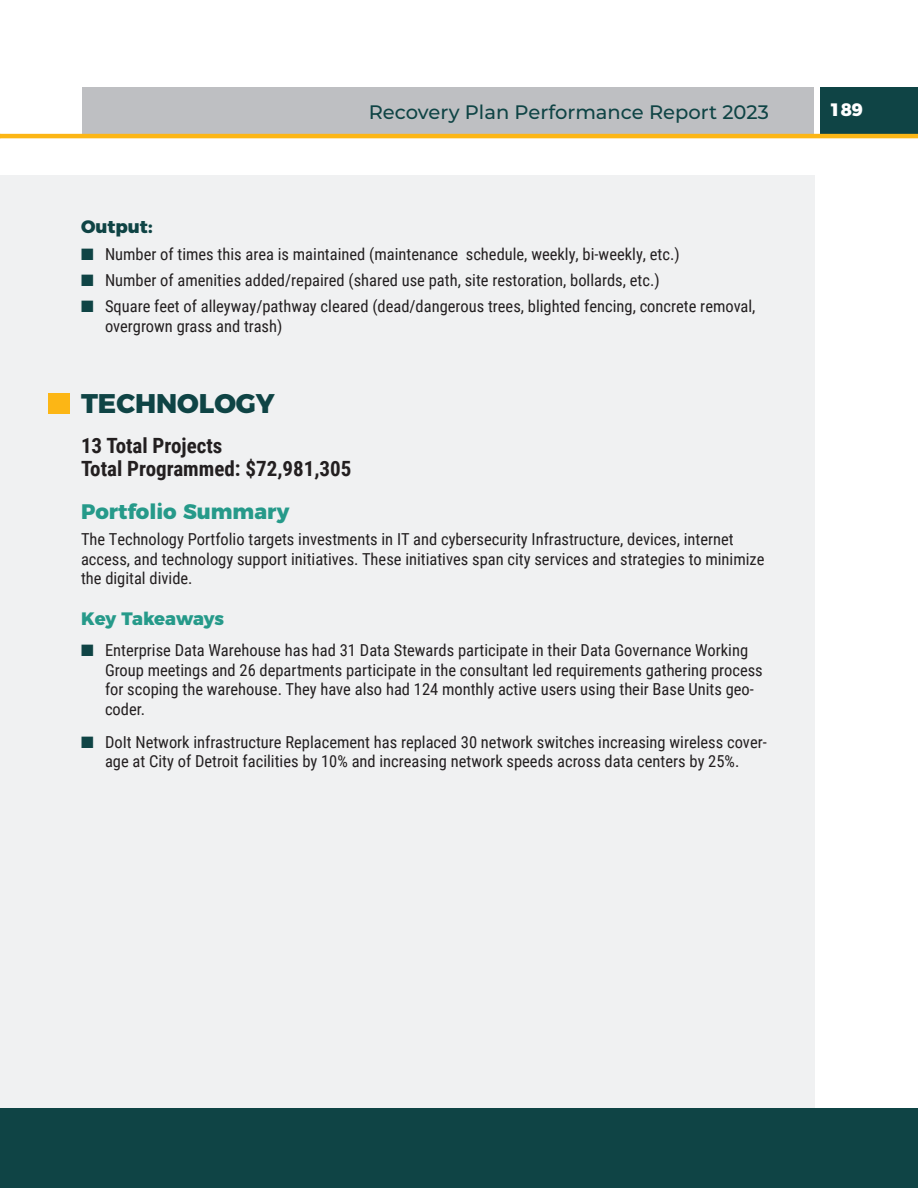
<style>
.page{position:relative;width:918px;height:1188px;background:#fff}
.page>*{position:absolute;margin:0;border:0;box-sizing:border-box;transform-origin:0 0}
.t1{font:800 27px "Montserrat";color:#0f4445}
.Heading_1{font:700 21px "Roboto Condensed";color:#231f20}
.Heading_4{font:800 21px "Montserrat";color:#269a8a}
.t2{font:500 19.5px "Montserrat";color:#0f4445}
.t3{font:800 18px "Montserrat";letter-spacing:-.005em;color:#269a8a}
.paragraph{font:800 18px "Montserrat";color:#0f4445}
.t4{font:800 18px "Montserrat";color:#fff}
.List_Paragraph{font:16.5px/19.5px "Roboto Condensed";color:#231f20}
.paragraph-2{font:16.5px/19.5px "Roboto Condensed";color:#231f20}
.s1{color:#0f4445}
</style>
<div class="page">
<div style="left:820px;top:88px;width:98px;height:46px;background:#0f4445"></div>
<div style="left:82px;top:88px;width:732px;height:46px;background:#bebfc2"></div>
<div style="left:0;top:1108px;width:918px;height:80px;background:#0f4445"></div>
<hr style="left:0;top:134px;width:918px;height:4px;background:#fcb615">
<div style="left:0;top:176px;width:814px;height:932px;background:#f0f1f2"></div>
<div style="left:49px;top:393px;width:21px;height:20px;background:#fcb615"></div>
<p class="t2" style="left:369px;top:99px;width:402px">Recovery Plan Performance Report 2023</p>
<p class="t4" style="left:830px;top:94px;width:35px">189</p>
<p class="paragraph" style="left:81px;top:212px;width:73px">Output:</p>
<p class="paragraph-2" style="left:81px;top:243px;width:600px"><span class="s1">■</span> Number of times this area is maintained (maintenance schedule, weekly, bi-weekly, etc.)</p>
<p class="paragraph-2" style="left:81px;top:270px;width:580px"><span class="s1">■</span> Number of amenities added/repaired (shared use path, site restoration, bollards, etc.)</p>
<p class="paragraph-2" style="left:105px;top:296px;width:652px;text-indent:-24px"><span class="s1">■</span> Square feet of alleyway/pathway cleared (dead/dangerous trees, blighted fencing, concrete removal, overgrown grass and trash)</p>
<p class="t1" style="left:81px;top:381px;width:195px">TECHNOLOGY</p>
<p class="Heading_1" style="left:81px;top:431px;width:143px">13 Total Projects</p>
<p class="Heading_1" style="left:81px;top:454px;width:272px">Total Programmed: $72,981,305</p>
<p class="Heading_4" style="left:81px;top:494px;width:210px">Portfolio Summary</p>
<p class="List_Paragraph" style="left:81px;top:529px;width:685px">The Technology Portfolio targets investments in IT and cybersecurity Infrastructure, devices, internet access, and technology support initiatives. These initiatives span city services and strategies to minimize the digital divide.</p>
<p class="t3" style="left:81px;top:603px;width:145px">Key Takeaways</p>
<p class="List_Paragraph" style="left:105px;top:640px;width:659px;text-indent:-24px"><span class="s1">■</span> Enterprise Data Warehouse has had 31 Data Stewards participate in their Data Governance Working Group meetings and 26 departments participate in the consultant led requirements gathering process for scoping the warehouse. They have also had 124 monthly active users using their Base Units geo&shy;coder.</p>
<p class="List_Paragraph" style="left:81px;top:731px;width:687px;text-align:center"><span class="s1">■</span> DoIt Network infrastructure Replacement has replaced 30 network switches increasing wireless cover&shy;age at City of Detroit facilities by 10% and increasing network speeds across data centers by 25%.</p>
</div>
